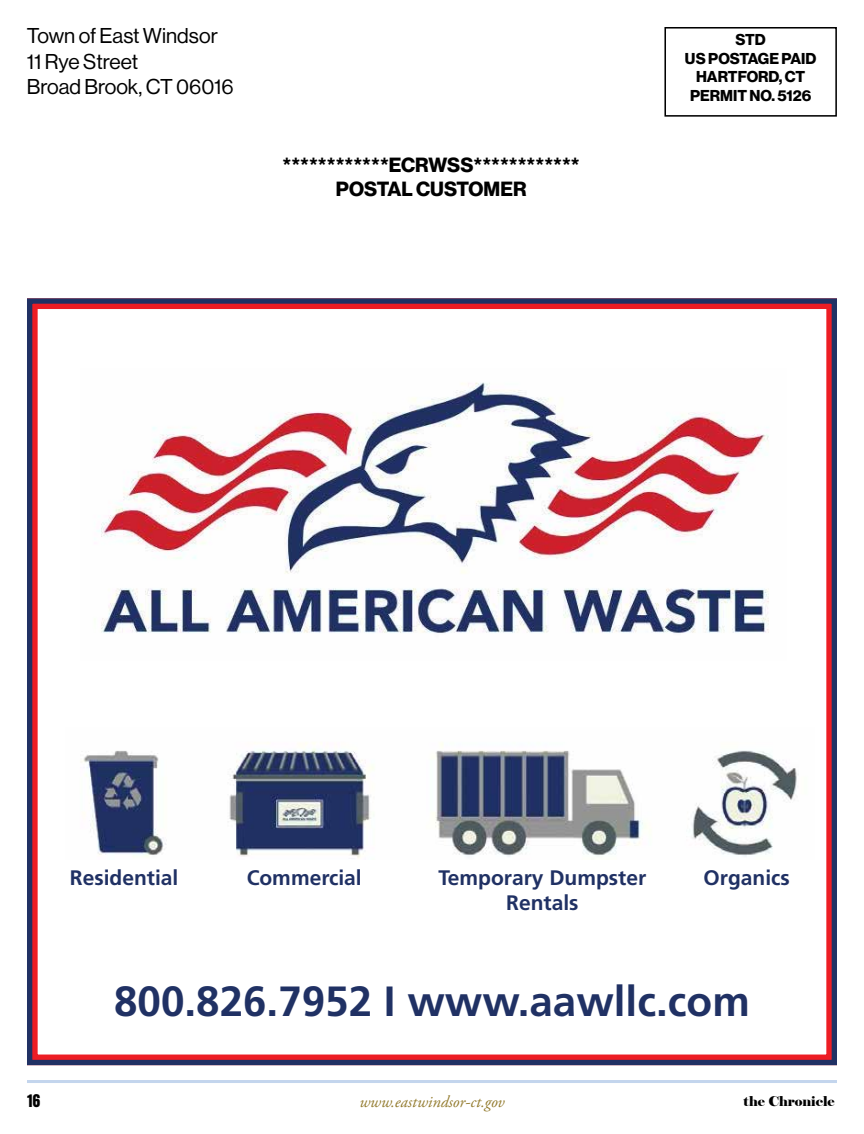
<style>
.page{position:relative;width:864px;height:1134px;background:#fff}
.page>*{position:absolute;margin:0;border:0;box-sizing:border-box;transform-origin:0 0}
.t1{font:700 42.15px "Frutiger";color:#203164}
.t2{font:700 21px "Frutiger";color:#203164}
.t3{font:21px/25.5px "N Haas Grotesk DS Pro 55 Rg";color:#000}
.t4{font:20.1px/24.2px "N Haas Grotesk DS Pro 75 Bd";color:#000;text-align:center}
.t5{font:19.5px "Anzeigen Gro";color:#000}
.t6{font:italic 16.5px "Adobe Garamond Pro";color:#937b2e}
.t7{font:15.45px/18.6px "N Haas Grotesk DS Pro 75 Bd";color:#000;text-align:center}
.t8{font:13.5px "Elephant";color:#000}
</style>
<div class="page">
<hr style="left:27px;top:1080px;width:810px;height:3px;background:#c3d5ed">
<div style="left:27px;top:298px;width:810px;height:767px;border:11px solid #ed1d24"></div>
<div style="left:27px;top:298px;width:810px;height:767px;border:5px solid #203164"></div>
<img style="left:94px;top:382px;width:675px;height:252px">
<img style="left:81px;top:743px;width:718px;height:116px">
<div style="left:664px;top:27px;width:173px;height:90px;border:2px solid #000"></div>
<p class="t3" style="left:27px;top:23px;width:208px">Town of East Windsor<br>11 Rye Street<br>Broad Brook, CT 06016</p>
<p class="t7" style="left:685px;top:31px;width:133px">STD<br>US POSTAGE PAID<br>HARTFORD, CT<br>PERMIT NO. 5126</p>
<p class="t4" style="left:283px;top:153px;width:299px">************ECRWSS************<br>POSTAL CUSTOMER</p>
<p class="t2" style="left:70px;top:865px;width:110px">Residential</p>
<p class="t2" style="left:247px;top:865px;width:117px">Commercial</p>
<p class="t2" style="left:439px;top:865px;width:209px">Temporary Dumpster</p>
<p class="t2" style="left:704px;top:865px;width:88px">Organics</p>
<p class="t2" style="left:506px;top:890px;width:74px">Rentals</p>
<h1 class="t1" style="left:114px;top:977px;width:637px">800.826.7952 I www.aawllc.com</h1>
<p class="t5" style="left:27px;top:1090px;width:15px">16</p>
<p class="t6" style="left:359px;top:1092px;width:147px">www.eastwindsor-ct.gov</p>
<p class="t8" style="left:744px;top:1093px;width:93px">the Chronicle</p>
</div>
